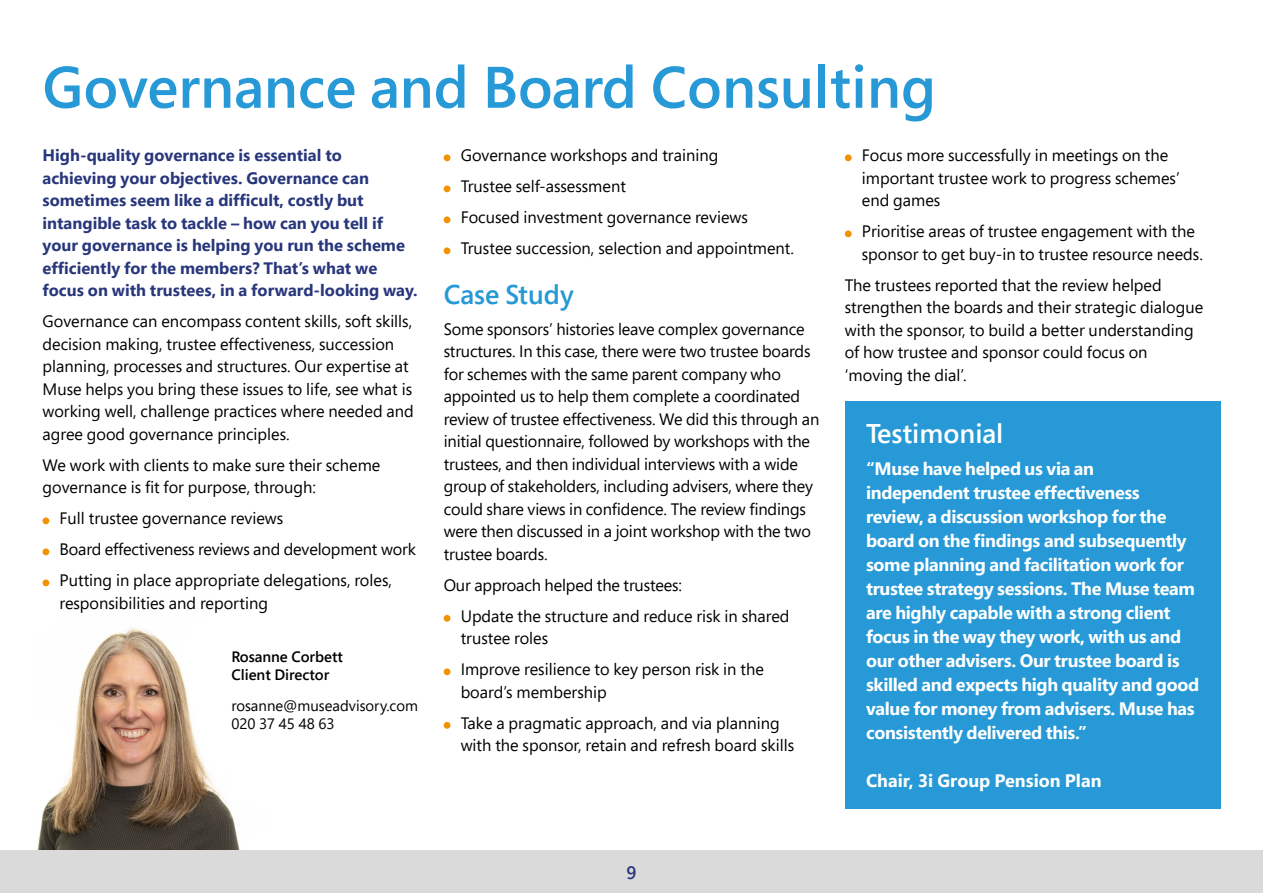
<style>
.page{position:relative;width:1263px;height:893px;background:#fff}
.page>*{position:absolute;margin:0;border:0;box-sizing:border-box;transform-origin:0 0}
.t1{font:600 58.5px "Segoe Pro";color:#2699d6}
.t2{font:600 27px "Segoe Pro";color:#fff}
.t3{font:600 27px "Segoe Pro";color:#2699d6}
.t4{font:700 18px/24px "Segoe Pro";letter-spacing:-.02em;color:#fff}
.t5{font:700 18px "Segoe Pro";color:#fff}
.t6{font:600 18px "Segoe Pro";color:#28367b}
.t7{font:16.5px/22.5px "Segoe Pro";color:#000}
.t8{font:700 16.5px/22.5px "Segoe Pro";color:#28367b}
.t9{font:15px/18px "Segoe Pro";color:#000}
.t10{font:600 15px/18px "Segoe Pro";color:#000}
</style>
<div class="page">
<img style="left:37px;top:627px;width:203px;height:223px">
<div style="left:43px;top:517px;width:6px;height:7px;background:#f39200;border-radius:50%"></div>
<div style="left:43px;top:548px;width:6px;height:7px;background:#f39200;border-radius:50%"></div>
<div style="left:43px;top:579px;width:6px;height:7px;background:#f39200;border-radius:50%"></div>
<div style="left:0;top:850px;width:1263px;height:43px;background:#dadada"></div>
<div style="left:845px;top:401px;width:375px;height:407px;background:#2699d6"></div>
<div style="left:444px;top:154px;width:6px;height:7px;background:#f39200;border-radius:50%"></div>
<div style="left:444px;top:185px;width:6px;height:7px;background:#f39200;border-radius:50%"></div>
<div style="left:444px;top:216px;width:6px;height:7px;background:#f39200;border-radius:50%"></div>
<div style="left:444px;top:247px;width:6px;height:7px;background:#f39200;border-radius:50%"></div>
<div style="left:444px;top:615px;width:6px;height:7px;background:#f39200;border-radius:50%"></div>
<div style="left:444px;top:668px;width:6px;height:7px;background:#f39200;border-radius:50%"></div>
<div style="left:444px;top:722px;width:6px;height:7px;background:#f39200;border-radius:50%"></div>
<div style="left:845px;top:154px;width:7px;height:7px;background:#f39200;border-radius:50%"></div>
<div style="left:845px;top:230px;width:7px;height:7px;background:#f39200;border-radius:50%"></div>
<h1 class="t1" style="left:43px;top:47px;width:895px">Governance and Board Consulting</h1>
<p class="t8" style="left:43px;top:144px;width:377px">High-quality governance is essential to achieving your objectives. Governance can sometimes seem like a difficult, costly but intangible task to tackle – how can you tell if your governance is helping you run the scheme efficiently for the members? That’s what we focus on with trustees, in a forward-looking way.</p>
<p class="t7" style="left:43px;top:310px;width:373px">Governance can encompass content skills, soft skills, decision making, trustee effectiveness, succession planning, processes and structures. Our expertise at Muse helps you bring these issues to life, see what is working well, challenge practices where needed and agree good governance principles.</p>
<p class="t7" style="left:43px;top:453px;width:339px">We work with clients to make sure their scheme governance is fit for purpose, through:</p>
<p class="t7" style="left:60px;top:502px;width:358px;line-height:31px">Full trustee governance reviews<br>Board effectiveness reviews and development work<br>Putting in place appropriate delegations, roles,</p>
<p class="t7" style="left:60px;top:591px;width:210px">responsibilities and reporting</p>
<p class="t10" style="left:231px;top:647px;width:113px">Rosanne Corbett<br>Client Director</p>
<p class="t9" style="left:231px;top:696px;width:188px">rosanne@museadvisory.com<br>020 37 45 48 63</p>
<p class="t7" style="left:461px;top:139px;width:335px;line-height:31px">Governance workshops and training<br>Trustee self-assessment<br>Focused investment governance reviews Trustee succession, selection and appointment.</p>
<h2 class="t3" style="left:444px;top:276px;width:132px">Case Study</h2>
<p class="t7" style="left:444px;top:317px;width:377px">Some sponsors’ histories leave complex governance structures. In this case, there were two trustee boards for schemes with the same parent company who appointed us to help them complete a coordinated review of trustee effectiveness. We did this through an initial questionnaire, followed by workshops with the trustees, and then individual interviews with a wide group of stakeholders, including advisers, where they could share views in confidence. The review findings were then discussed in a joint workshop with the two trustee boards.</p>
<p class="t7" style="left:461px;top:569px;width:330px;line-height:30.9px;text-indent:-17px">Our approach helped the trustees:<br>Update the structure and reduce risk in shared</p>
<p class="t7" style="left:461px;top:622px;width:305px;line-height:31px">trustee roles<br>Improve resilience to key person risk in the</p>
<p class="t7" style="left:461px;top:676px;width:321px;line-height:31px">board’s membership<br>Take a pragmatic approach, and via planning</p>
<p class="t7" style="left:461px;top:734px;width:335px">with the sponsor, retain and refresh board skills</p>
<p class="t7" style="left:862px;top:144px;width:319px">Focus more successfully in meetings on the important trustee work to progress schemes’ end games</p>
<p class="t7" style="left:862px;top:220px;width:343px">Prioritise areas of trustee engagement with the sponsor to get buy-in to trustee resource needs.</p>
<p class="t7" style="left:845px;top:273px;width:360px">The trustees reported that the review helped strengthen the boards and their strategic dialogue with the sponsor, to build a better understanding of how trustee and sponsor could focus on ‘moving the dial’.</p>
<h2 class="t2" style="left:866px;top:415px;width:139px">Testimonial</h2>
<p class="t4" style="left:866px;top:456px;width:335px">“Muse have helped us via an independent trustee effectiveness review, a discussion workshop for the board on the findings and subsequently some planning and facilitation work for trustee strategy sessions. The Muse team are highly capable with a strong client focus in the way they work, with us and our other advisers. Our trustee board is skilled and expects high quality and good value for money from advisers. Muse has consistently delivered this.”</p>
<p class="t5" style="left:866px;top:768px;width:237px">Chair, 3i Group Pension Plan</p>
<p class="t6" style="left:626px;top:860px;width:12px">9</p>
</div>
